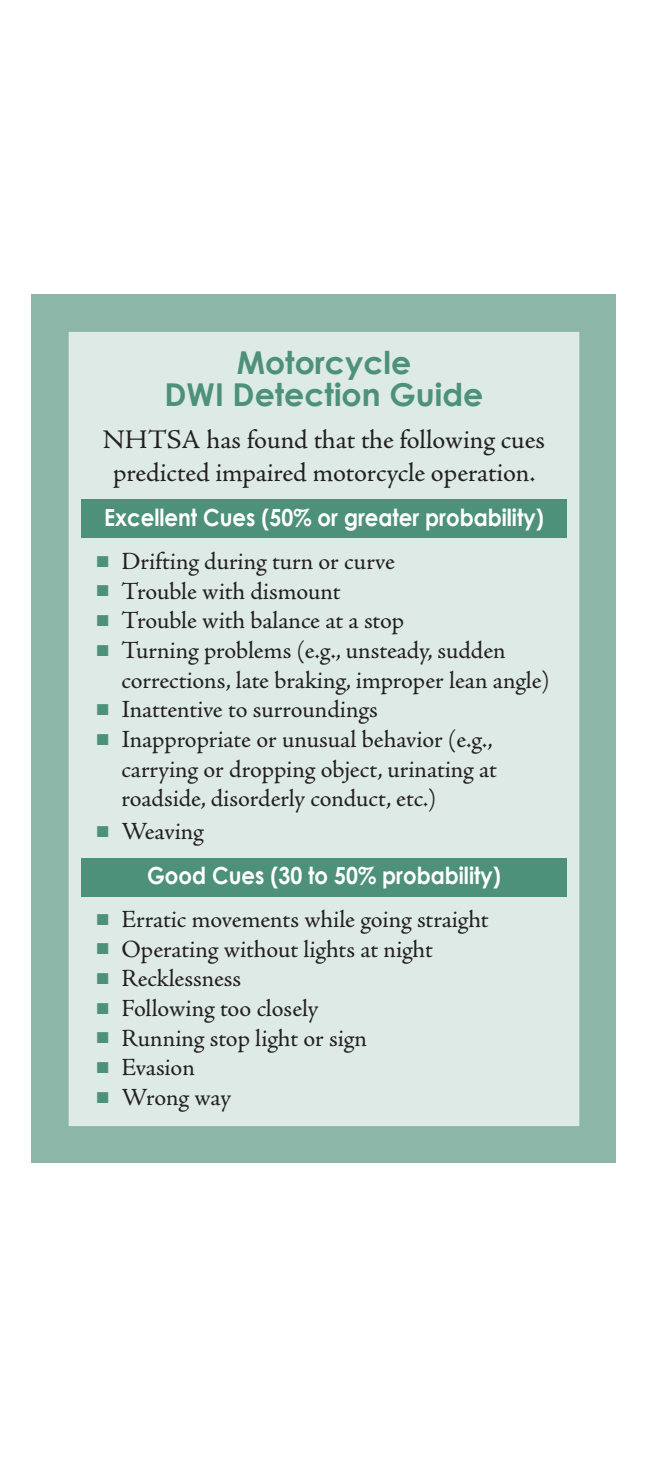
<style>
.page{position:relative;width:648px;height:1458px;background:#fff}
.page>*{position:absolute;margin:0;border:0;box-sizing:border-box;transform-origin:0 0}
.t1{font:700 31.5px/32.4px "Century Gothic";color:#4d917a;text-align:center}
.t2{font:27px/32.4px "Adobe Jenson Pro";letter-spacing:-.005em;color:#231f20;text-align:center}
.t3{font:24.75px/29.7px "Adobe Jenson Pro";letter-spacing:-.005em;color:#231f20}
.t4{font:700 23.62px "Century Gothic";color:#fff;scale:.9 1}
.s1{color:#4d917a}
</style>
<div class="page">
<div style="left:32px;top:295px;width:584px;height:868px;background:#8cb6a8"></div>
<div style="left:51px;top:314px;width:546px;height:830px;background:#ddeae5;border:18px solid #8cb6a8"></div>
<div style="left:81px;top:858px;width:486px;height:39px;background:#4d917a"></div>
<div style="left:81px;top:499px;width:486px;height:38px;background:#4d917a"></div>
<h1 class="t1" style="left:165px;top:345px;width:320px">Motorcycle<br>DWI Detection Guide</h1>
<h1 class="t2" style="left:103px;top:424px;width:444px">NHTSA has found that the following cues predicted impaired motorcycle operation.</h1>
<h1 class="t4" style="left:104px;top:503px;width:490px">Excellent Cues (50% or greater probability)</h1>
<h1 class="t3" style="left:97px;top:547px;width:300px"><span class="s1">■</span> Drifting during turn or curve</h1>
<h1 class="t3" style="left:97px;top:576px;width:245px"><span class="s1">■</span> Trouble with dismount</h1>
<h1 class="t3" style="left:97px;top:606px;width:309px"><span class="s1">■</span> Trouble with balance at a stop</h1>
<h1 class="t3" style="left:122px;top:636px;width:430px;text-indent:-25px"><span class="s1">■</span> Turning problems (e.g., unsteady, sudden corrections, late braking, improper lean angle)</h1>
<h1 class="t3" style="left:97px;top:695px;width:283px"><span class="s1">■</span> Inattentive to surroundings</h1>
<h1 class="t3" style="left:122px;top:725px;width:377px;text-indent:-25px"><span class="s1">■</span> Inappropriate or unusual behavior (e.g., carrying or dropping object, urinating at roadside, disorderly conduct, etc.)</h1>
<h1 class="t3" style="left:97px;top:817px;width:109px"><span class="s1">■</span> Weaving</h1>
<h1 class="t4" style="left:147px;top:861px;width:395px">Good Cues (30 to 50% probability)</h1>
<h1 class="t3" style="left:97px;top:905px;width:393px"><span class="s1">■</span> Erratic movements while going straight</h1>
<h1 class="t3" style="left:97px;top:934px;width:338px"><span class="s1">■</span> Operating without lights at night</h1>
<h1 class="t3" style="left:97px;top:964px;width:146px"><span class="s1">■</span> Recklessness</h1>
<h1 class="t3" style="left:97px;top:994px;width:223px"><span class="s1">■</span> Following too closely</h1>
<h1 class="t3" style="left:97px;top:1024px;width:272px"><span class="s1">■</span> Running stop light or sign</h1>
<h1 class="t3" style="left:97px;top:1053px;width:100px"><span class="s1">■</span> Evasion</h1>
<h1 class="t3" style="left:97px;top:1083px;width:136px"><span class="s1">■</span> Wrong way</h1>
</div>
